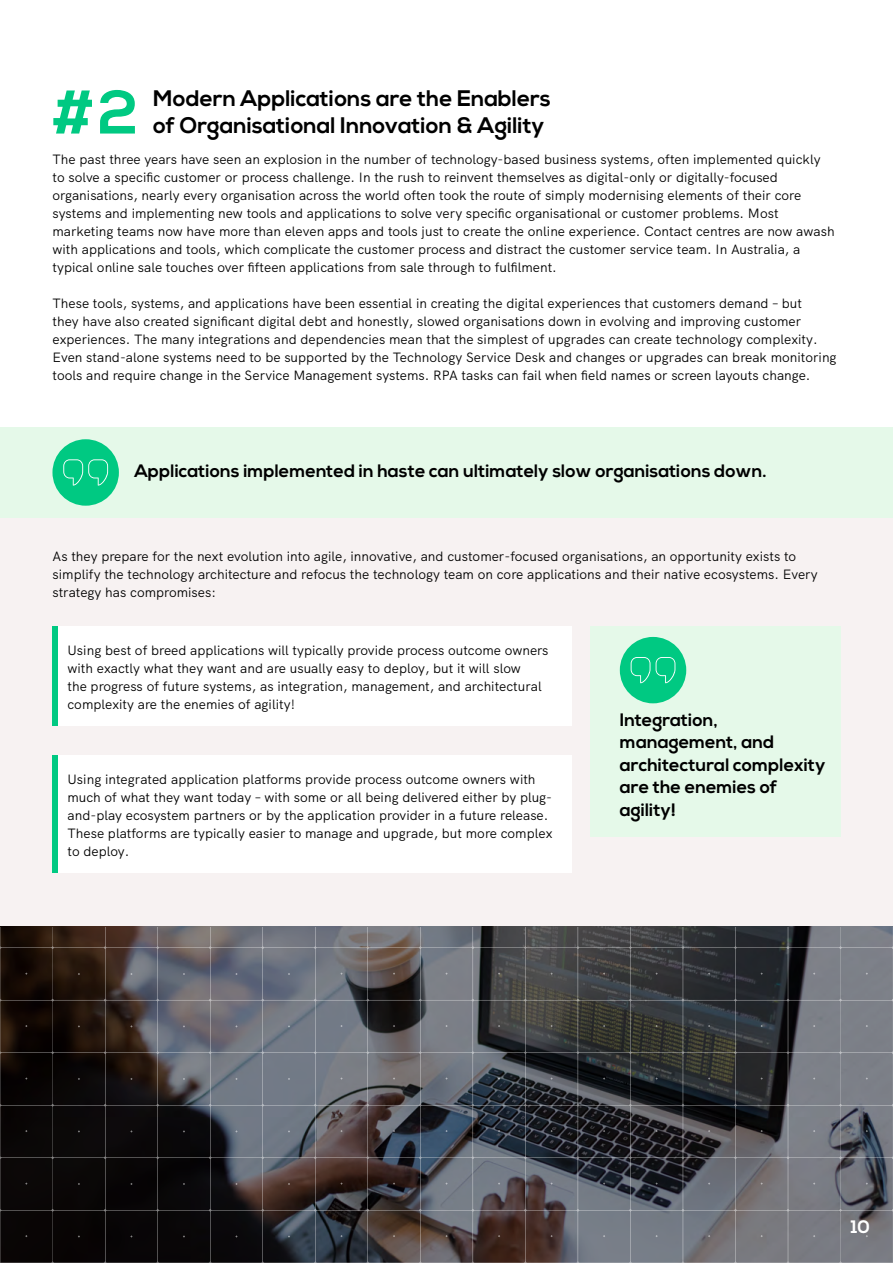
<style>
.page{position:relative;width:893px;height:1263px;background:#fff}
.page>*{position:absolute;margin:0;border:0;box-sizing:border-box;transform-origin:0 0}
.t1{font:700 61.5px "Nexa";color:#00c982}
.t2{font:700 22.5px/27px "Nexa";color:#000}
.t3{font:700 18px/22.5px "Nexa";color:#000}
.t4{font:700 18px "Nexa";color:#fff}
.t5{font:13.5px/18px "HK Grotesk";color:#000}
</style>
<div class="page">
<div style="left:0;top:518px;width:893px;height:431px;background:#f7f2f2"></div>
<div style="left:0;top:427px;width:893px;height:91px;background:#e5f9e9"></div>
<div style="left:590px;top:626px;width:250px;height:211px;background:#e5f9e9"></div>
<div style="left:52px;top:439px;width:67px;height:67px;background:#00c982;border-radius:50%"></div>
<svg style="left:63px;top:459px;width:45px;height:27px"></svg>
<svg style="left:0;top:927px;width:893px;height:336px;background:#47474b"></svg>
<div style="left:52px;top:626px;width:520px;height:99px;background:#fff"></div>
<div style="left:52px;top:755px;width:520px;height:117px;background:#fff"></div>
<div style="left:52px;top:626px;width:6px;height:99px;background:#00c982"></div>
<div style="left:52px;top:755px;width:6px;height:117px;background:#00c982"></div>
<div style="left:620px;top:637px;width:66px;height:66px;background:#00c982;border-radius:50%"></div>
<svg style="left:631px;top:657px;width:44px;height:26px"></svg>
<h1 class="t1" style="left:52px;top:77px;width:87px">#2</h1>
<h2 class="t2" style="left:153px;top:86px;width:399px">Modern Applications are the Enablers of Organisational Innovation &amp; Agility</h2>
<p class="t5" style="left:52px;top:149px;width:784px">The past three years have seen an explosion in the number of technology-based business systems, often implemented quickly to solve a specific customer or process challenge. In the rush to reinvent themselves as digital-only or digitally-focused organisations, nearly every organisation across the world often took the route of simply modernising elements of their core systems and implementing new tools and applications to solve very specific organisational or customer problems. Most marketing teams now have more than eleven apps and tools just to create the online experience. Contact centres are now awash with applications and tools, which complicate the customer process and distract the customer service team. In Australia, a typical online sale touches over fifteen applications from sale through to fulfilment.</p>
<p class="t5" style="left:52px;top:293px;width:786px">These tools, systems, and applications have been essential in creating the digital experiences that customers demand – but<br>they have also created significant digital debt and honestly, slowed organisations down in evolving and improving customer experiences. The many integrations and dependencies mean that the simplest of upgrades can create technology complexity.<br>Even stand-alone systems need to be supported by the Technology Service Desk and changes or upgrades can break monitoring tools and require change in the Service Management systems. RPA tasks can fail when field names or screen layouts change.</p>
<h3 class="t3" style="left:134px;top:460px;width:634px">Applications implemented in haste can ultimately slow organisations down.</h3>
<p class="t5" style="left:53px;top:546px;width:767px">As they prepare for the next evolution into agile, innovative, and customer-focused organisations, an opportunity exists to simplify the technology architecture and refocus the technology team on core applications and their native ecosystems. Every strategy has compromises:</p>
<p class="t5" style="left:68px;top:640px;width:483px">Using best of breed applications will typically provide process outcome owners with exactly what they want and are usually easy to deploy, but it will slow<br>the progress of future systems, as integration, management, and architectural complexity are the enemies of agility!</p>
<p class="t5" style="left:68px;top:769px;width:486px">Using integrated application platforms provide process outcome owners with much of what they want today – with some or all being delivered either by plug&shy;and-play ecosystem partners or by the application provider in a future release.<br>These platforms are typically easier to manage and upgrade, but more complex to deploy.</p>
<h3 class="t3" style="left:620px;top:709px;width:207px">Integration, management, and architectural complexity are the enemies of agility!</h3>
<h3 class="t4" style="left:851px;top:1216px;width:21px">10</h3>
</div>
